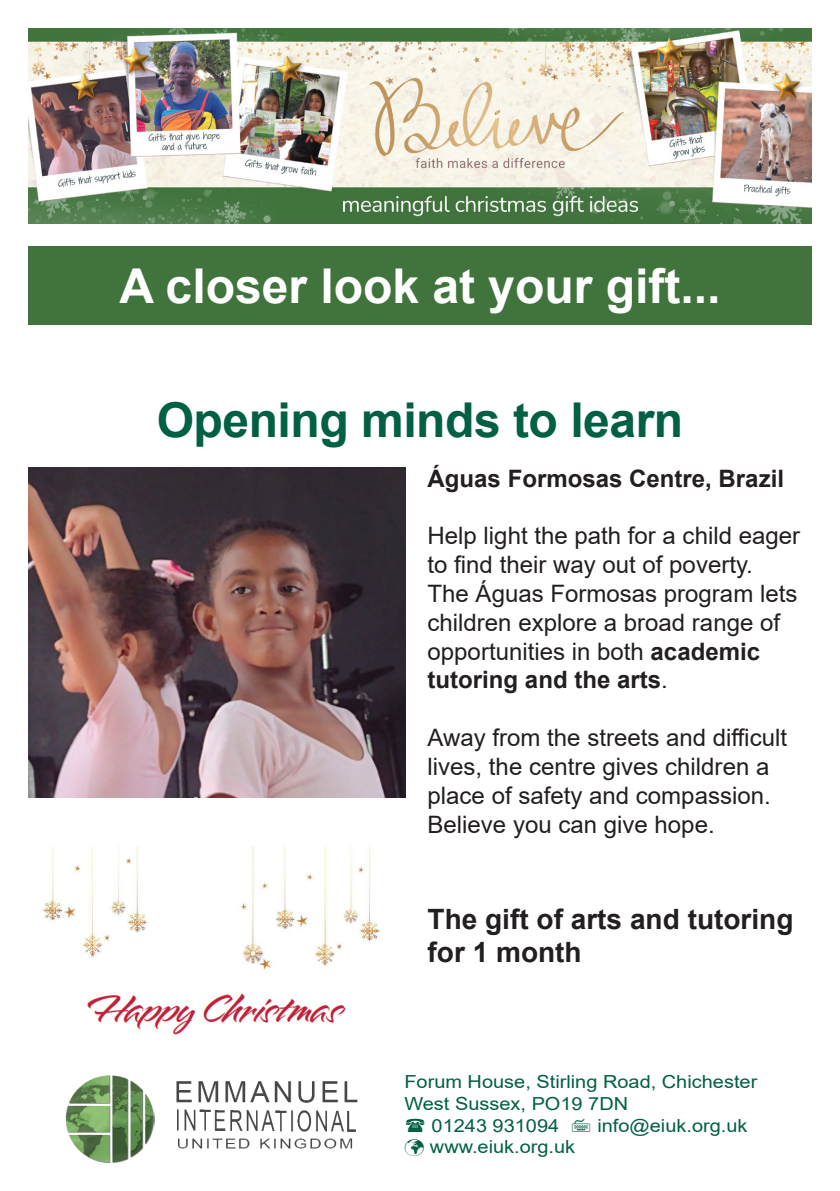
<style>
.page{position:relative;width:840px;height:1191px;background:#fff}
.page>*{position:absolute;margin:0;border:0;box-sizing:border-box;transform-origin:0 0}
.Heading{font:700 48px "Arial";color:#fff}
.Heading-2{font:700 48px "Arial";letter-spacing:-.01em;color:#006044}
.Gift_details{font:700 28px/33.6px "Arial";color:#231f20}
.t1{font:24px/28.8px "Arial";color:#231f20}
.t2{font:700 24px "Arial";color:#231f20}
.t3{font:18px "Arial";color:#006044;scale:1.11 1}
.s1{font-weight:700}
</style>
<div class="page">
<img style="left:28px;top:28px;width:783px;height:196px">
<div style="left:28px;top:246px;width:783px;height:79px;background:#41743c"></div>
<img style="left:42px;top:846px;width:338px;height:189px">
<img style="left:65px;top:1075px;width:89px;height:87px">
<img style="left:176px;top:1081px;width:182px;height:68px">
<img style="left:28px;top:467px;width:377px;height:330px">
<p class="Heading" style="left:119px;top:252px;width:602px">A closer look at your gift...</p>
<p class="Heading-2" style="left:157px;top:386px;width:528px">Opening minds to learn</p>
<p class="t2" style="left:427px;top:461px;width:358px">Águas Formosas Centre, Brazil</p>
<p class="t1" style="left:427px;top:521px;width:374px">Help light the path for a child eager to find their way out of poverty.<br>The Águas Formosas program lets children explore a broad range of opportunities in both <span class="s1">academic tutoring and the arts</span>.</p>
<p class="t1" style="left:427px;top:723px;width:361px">Away from the streets and difficult lives, the centre gives children a place of safety and compassion.<br>Believe you can give hope.</p>
<p class="Gift_details" style="left:427px;top:902px;width:367px">The gift of arts and tutoring for 1 month</p>
<p class="t3" style="left:404px;top:1069px;width:319px">Forum House, Stirling Road, Chichester</p>
<p class="t3" style="left:404px;top:1091px;width:203px">West Sussex, PO19 7DN</p>
<p class="t3" style="left:431px;top:1112px;width:116px">01243 931094</p>
<p class="t3" style="left:597px;top:1112px;width:137px">info@eiuk.org.uk</p>
<p class="t3" style="left:404px;top:1134px;width:155px">✓ www.eiuk.org.uk</p>
</div>
